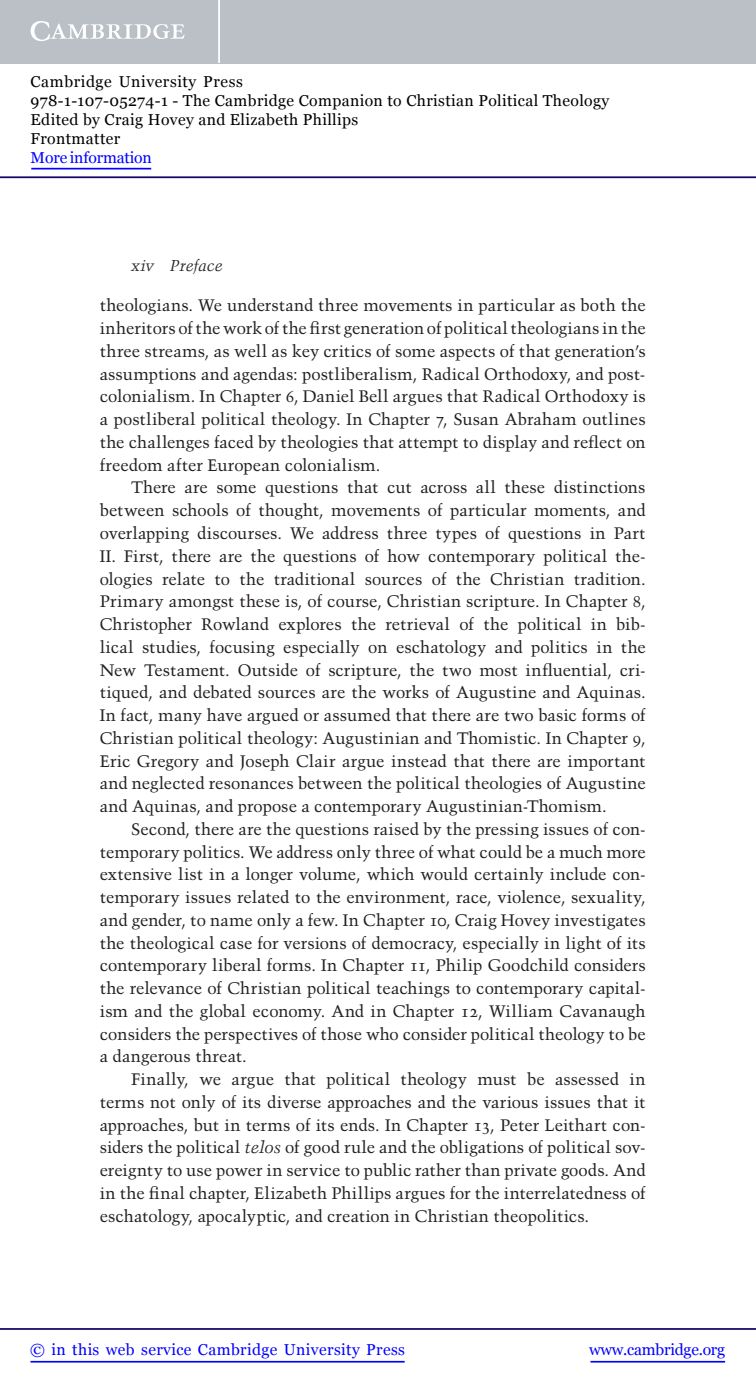
<style>
.page{position:relative;width:756px;height:1388px;background:#fff}
.page>*{position:absolute;margin:0;border:0;box-sizing:border-box;transform-origin:0 0}
.t1{font:16.62px/22.8px "Trump Mediaeval LT Std";letter-spacing:.005em;color:#231f20;text-align:justify}
.t2{font:15.75px/18.9px "Georgia";letter-spacing:.025em;color:#000}
.t3{font:15.75px "Georgia";letter-spacing:.025em;color:#00f}
.t4{font:15.75px "Georgia";letter-spacing:-.015em;color:#00f}
.t5{font:15.75px "Georgia";letter-spacing:-.01em;color:#00f}
.t6{font:italic 15.75px "Trump Mediaeval LT Std";color:#231f20}
.s1{font-style:italic}
</style>
<div class="page">
<hr style="left:591px;top:1361px;width:134px;height:1px;background:#00f">
<hr style="left:0;top:1328px;width:756px;height:2px;background:#150666">
<hr style="left:31px;top:1361px;width:374px;height:1px;background:#00f">
<div style="left:0;top:0;width:756px;height:63px;background:#bac0c6"></div>
<svg style="left:31px;top:21px;width:154px;height:20px"></svg>
<hr style="left:218px;top:0;width:2px;height:63px;background:#fff">
<hr style="left:0;top:176px;width:756px;height:2px;background:#150666">
<hr style="left:31px;top:168px;width:120px;height:1px;background:#00f">
<p class="t2" style="left:31px;top:73px;width:580px">Cambridge University Press<br>978-1-107-05274-1 - The Cambridge Companion to Christian Political Theology Edited by Craig Hovey and Elizabeth Phillips<br>Frontmatter</p>
<p class="t5" style="left:31px;top:148px;width:123px">More information</p>
<p class="t6" style="left:131px;top:259px;width:93px">xiv Preface</p>
<p class="t1" style="left:100px;top:295px;width:548px">theologians. We understand three movements in particular as both the inheritors of the work of the first generation of political theologians in the three streams, as well as key critics of some aspects of that generation’s assumptions and agendas: postliberalism, Radical Orthodoxy, and post&shy;colonialism. In Chapter 6 , Daniel Bell argues that Radical Orthodoxy is a postliberal political theology. In Chapter 7 , Susan Abraham outlines the challenges faced by theologies that attempt to display and reflect on freedom after European colonialism.</p>
<p class="t1" style="left:100px;top:477px;width:548px;text-indent:31px">There are some questions that cut across all these distinctions between schools of thought, movements of particular moments, and overlapping discourses. We address three types of questions in Part II . First, there are the questions of how contemporary political the&shy;ologies relate to the traditional sources of the Christian tradition.<br>Primary amongst these is, of course, Christian scripture. In Chapter 8 , Christopher Rowland explores the retrieval of the political in bib&shy;lical studies, focusing especially on eschatology and politics in the New Testament. Outside of scripture, the two most influential, cri&shy;tiqued, and debated sources are the works of Augustine and Aquinas.<br>In fact, many have argued or assumed that there are two basic forms of Christian political theology: Augustinian and Thomistic. In Chapter 9 , Eric Gregory and Joseph Clair argue instead that there are important and neglected resonances between the political theologies of Augustine and Aquinas, and propose a contemporary Augustinian-Thomism.</p>
<p class="t1" style="left:100px;top:819px;width:548px;text-indent:31px">Second, there are the questions raised by the pressing issues of con&shy;temporary politics. We address only three of what could be a much more extensive list in a longer volume, which would certainly include con&shy;temporary issues related to the environment, race, violence, sexuality, and gender, to name only a few. In Chapter 10 , Craig Hovey investigates the theological case for versions of democracy, especially in light of its contemporary liberal forms. In Chapter 11 , Philip Goodchild considers the relevance of Christian political teachings to contemporary capital&shy;ism and the global economy. And in Chapter 12 , William Cavanaugh considers the perspectives of those who consider political theology to be a dangerous threat.</p>
<p class="t1" style="left:100px;top:1069px;width:548px;text-indent:31px">Finally, we argue that political theology must be assessed in terms not only of its diverse approaches and the various issues that it approaches, but in terms of its ends. In Chapter 13 , Peter Leithart con&shy;siders the political <span class="s1">telos</span> of good rule and the obligations of political sov&shy;ereignty to use power in service to public rather than private goods. And in the final chapter , Elizabeth Phillips argues for the interrelatedness of eschatology, apocalyptic, and creation in Christian theopolitics.</p>
<p class="t3" style="left:30px;top:1339px;width:376px">© in this web service Cambridge University Press</p>
<p class="t4" style="left:589px;top:1339px;width:137px">www.cambridge.org</p>
</div>
